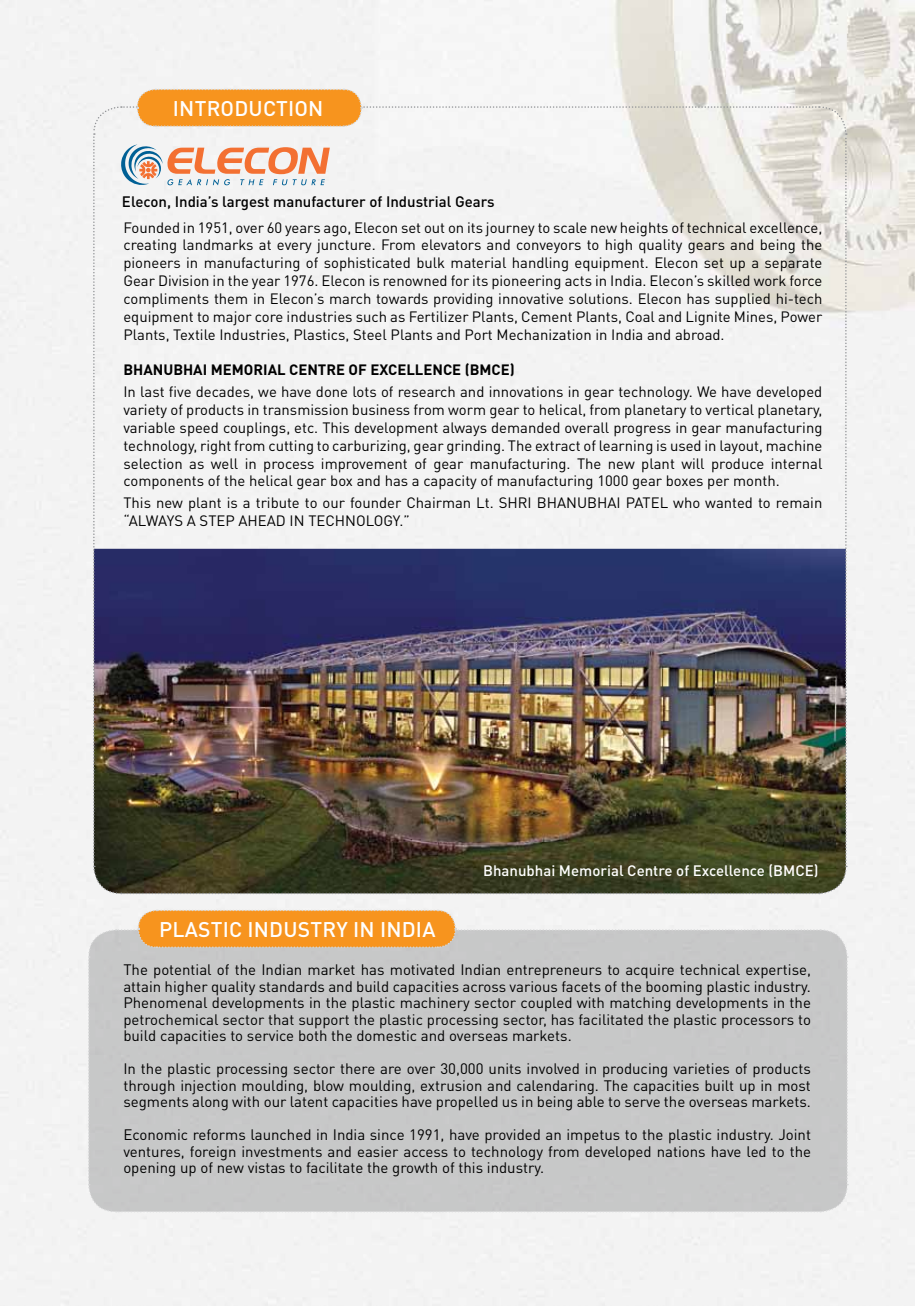
<style>
.page{position:relative;width:915px;height:1306px;background:#fff}
.page>*{position:absolute;margin:0;border:0;box-sizing:border-box;transform-origin:0 0}
.t1{font:500 21px "DIN Pro";letter-spacing:.01em;color:#fff}
.t2{font:15px/16.5px "DIN Pro";color:#000;text-align:justify}
.t3{font:500 15px "DIN Pro";color:#000}
.t4{font:500 15px "DIN Pro";color:#fff}
.t5{font:14.85px/17.9px "DIN Pro";color:#000;text-align:justify}
.t6{font:700 14.85px "DIN Pro";color:#000}
</style>
<div class="page">
<img style="left:0;top:0;width:914px;height:1305px">
<svg style="left:87px;top:908px;width:761px;height:305px;background:#cbc7c2"></svg>
<img style="left:92px;top:88px;width:755px;height:807px">
<h1 class="t1" style="left:173px;top:94px;width:127px">Introduction</h1>
<p class="t3" style="left:122px;top:191px;width:374px">Elecon, India’s largest manufacturer of Industrial Gears</p>
<p class="t5" style="left:123px;top:218px;width:700px">Founded in 1951, over 60 years ago, Elecon set out on its journey to scale new heights of technical excellence, creating landmarks at every juncture. From elevators and conveyors to high quality gears and being the pioneers in manufacturing of sophisticated bulk material handling equipment. Elecon set up a separate Gear Division in the year 1976. Elecon is renowned for its pioneering acts in India. Elecon’s skilled work force compliments them in Elecon’s march towards providing innovative solutions. Elecon has supplied hi-tech equipment to major core industries such as Fertilizer Plants, Cement Plants, Coal and Lignite Mines, Power Plants, Textile Industries, Plastics, Steel Plants and Port Mechanization in India and abroad.</p>
<p class="t6" style="left:123px;top:360px;width:392px">BHANUBHAI MEMORIAL CENTRE OF EXCELLENCE (BMCE)</p>
<p class="t5" style="left:123px;top:382px;width:700px">In last five decades, we have done lots of research and innovations in gear technology. We have developed variety of products in transmission business from worm gear to helical, from planetary to vertical planetary, variable speed couplings, etc. This development always demanded overall progress in gear manufacturing technology, right from cutting to carburizing, gear grinding. The extract of learning is used in layout, machine selection as well in process improvement of gear manufacturing. The new plant will produce internal components of the helical gear box and has a capacity of manufacturing 1000 gear boxes per month.</p>
<p class="t5" style="left:123px;top:493px;width:700px">This new plant is a tribute to our founder Chairman Lt. SHRI BHANUBHAI PATEL who wanted to remain “ALWAYS A STEP AHEAD IN TECHNOLOGY.”</p>
<h1 class="t1" style="left:159px;top:914px;width:278px">Plastic In dustry in In dia</h1>
<p class="t4" style="left:483px;top:860px;width:337px">Bhanubhai Memorial Centre of Excellence (BMCE)</p>
<p class="t2" style="left:123px;top:961px;width:689px">The potential of the Indian market has motivated Indian entrepreneurs to acquire technical expertise, attain higher quality standards and build capacities across various facets of the booming plastic industry.<br>Phenomenal developments in the plastic machinery sector coupled with matching developments in the petrochemical sector that support the plastic processing sector, has facilitated the plastic processors to build capacities to service both the domestic and overseas markets.</p>
<p class="t2" style="left:123px;top:1060px;width:689px">In the plastic processing sector there are over 30,000 units involved in producing varieties of products through injection moulding, blow moulding, extrusion and calendaring. The capacities built up in most segments along with our latent capacities have propelled us in being able to serve the overseas markets.</p>
<p class="t2" style="left:123px;top:1126px;width:689px">Economic reforms launched in India since 1991, have provided an impetus to the plastic industry. Joint ventures, foreign investments and easier access to technology from developed nations have led to the opening up of new vistas to facilitate the growth of this industry.</p>
</div>
